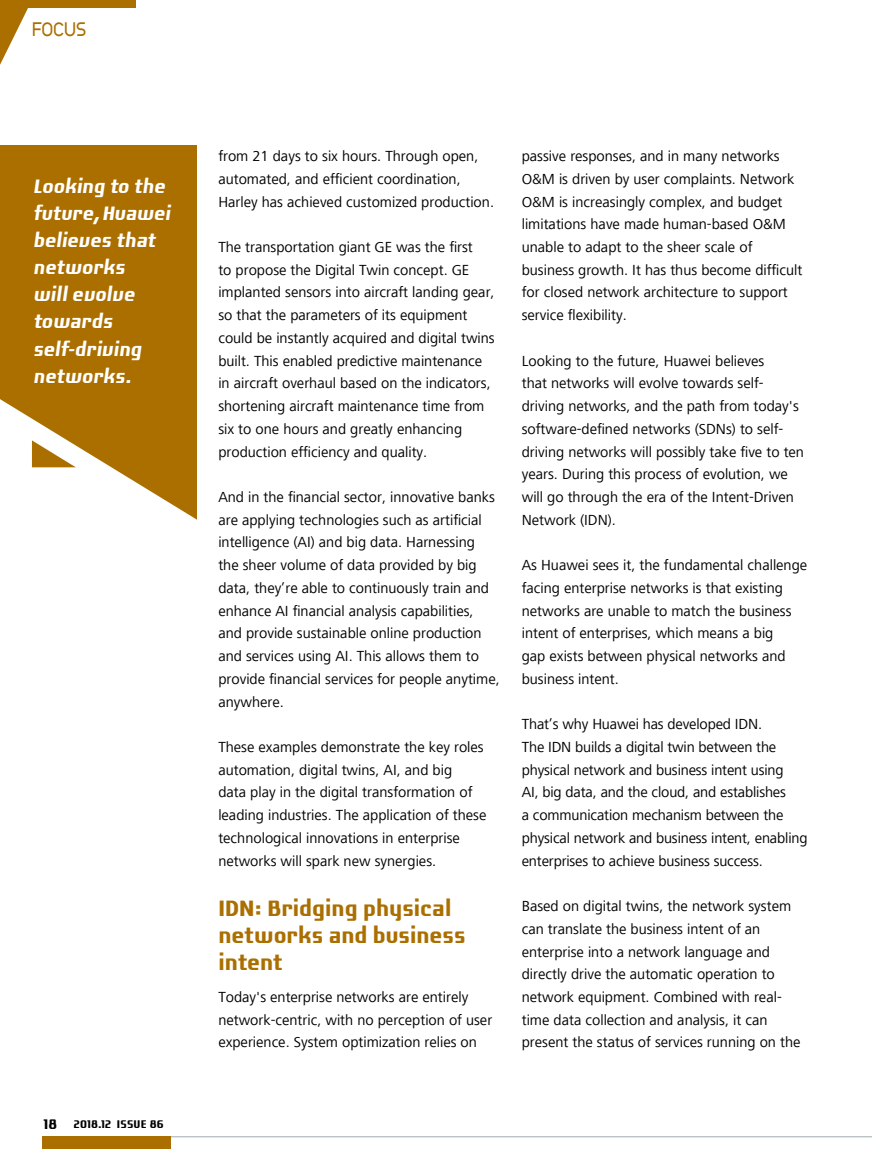
<style>
.page{position:relative;width:872px;height:1149px;background:#fff}
.page>*{position:absolute;margin:0;border:0;box-sizing:border-box;transform-origin:0 0}
.t1{font:700 24px/27px "Laconic";color:#ab6f00}
.t2{font:700 21px/27px "Laconic";color:#fff}
.t3{font:700 18.6px "Time Burner";color:#ab6f00}
.t4{font:15px/22.6px "Frutiger Next LT";color:#000}
.t5{font:700 12px "Laconic";color:#000}
.s1{font-size:15px}
</style>
<div class="page">
<hr style="left:171px;top:1135px;width:701px;height:1px;background:#a6afb5">
<svg style="left:0;top:8px;width:28px;height:57px"></svg>
<div style="left:0;top:0;width:136px;height:8px;background:#ab6f00"></div>
<div style="left:43px;top:1135px;width:128px;height:13px;background:#ab6f00"></div>
<svg style="left:0;top:315px;width:197px;height:204px;fill:#ab6f00"></svg>
<div style="left:0;top:145px;width:197px;height:170px;background:#ab6f00"></div>
<p class="t3" style="left:33px;top:15px;width:56px">FOCUS</p>
<h2 class="t2" style="left:33px;top:172px;width:142px">Looking to the future, Huawei believes that networks<br>will evolve towards self-driving networks.</h2>
<p class="t5" style="left:44px;top:1116px;width:122px"><span class="s1">18</span> 2018.12 ISSUE 86</p>
<p class="t4" style="left:218px;top:145px;width:277px">from 21 days to six hours. Through open, automated, and efficient coordination,<br>Harley has achieved customized production.</p>
<p class="t4" style="left:218px;top:235px;width:278px">The transportation giant GE was the first<br>to propose the Digital Twin concept. GE implanted sensors into aircraft landing gear, so that the parameters of its equipment could be instantly acquired and digital twins built. This enabled predictive maintenance in aircraft overhaul based on the indicators, shortening aircraft maintenance time from six to one hours and greatly enhancing production efficiency and quality.</p>
<p class="t4" style="left:218px;top:485px;width:283px">And in the financial sector, innovative banks are applying technologies such as artificial intelligence (AI) and big data. Harnessing<br>the sheer volume of data provided by big data, they’re able to continuously train and enhance AI financial analysis capabilities, and provide sustainable online production and services using AI. This allows them to provide financial services for people anytime, anywhere.</p>
<p class="t4" style="left:218px;top:735px;width:270px">These examples demonstrate the key roles automation, digital twins, AI, and big<br>data play in the digital transformation of leading industries. The application of these technological innovations in enterprise networks will spark new synergies.</p>
<h1 class="t1" style="left:218px;top:894px;width:249px">IDN: Bridging physical networks and business intent</h1>
<p class="t4" style="left:218px;top:985px;width:275px">Today's enterprise networks are entirely network-centric, with no perception of user experience. System optimization relies on</p>
<p class="t4" style="left:522px;top:145px;width:282px">passive responses, and in many networks O&amp;M is driven by user complaints. Network O&amp;M is increasingly complex, and budget limitations have made human-based O&amp;M unable to adapt to the sheer scale of business growth. It has thus become difficult for closed network architecture to support service flexibility.</p>
<p class="t4" style="left:522px;top:349px;width:284px">Looking to the future, Huawei believes<br>that networks will evolve towards self&shy;driving networks, and the path from today's software-defined networks (SDNs) to self&shy;driving networks will possibly take five to ten years. During this process of evolution, we will go through the era of the Intent-Driven Network (IDN).</p>
<p class="t4" style="left:522px;top:553px;width:287px">As Huawei sees it, the fundamental challenge facing enterprise networks is that existing networks are unable to match the business intent of enterprises, which means a big<br>gap exists between physical networks and business intent.</p>
<p class="t4" style="left:522px;top:712px;width:287px">That’s why Huawei has developed IDN.<br>The IDN builds a digital twin between the physical network and business intent using<br>AI, big data, and the cloud, and establishes<br>a communication mechanism between the physical network and business intent, enabling enterprises to achieve business success.</p>
<p class="t4" style="left:522px;top:894px;width:280px">Based on digital twins, the network system can translate the business intent of an enterprise into a network language and directly drive the automatic operation to network equipment. Combined with real&shy;time data collection and analysis, it can present the status of services running on the</p>
</div>
